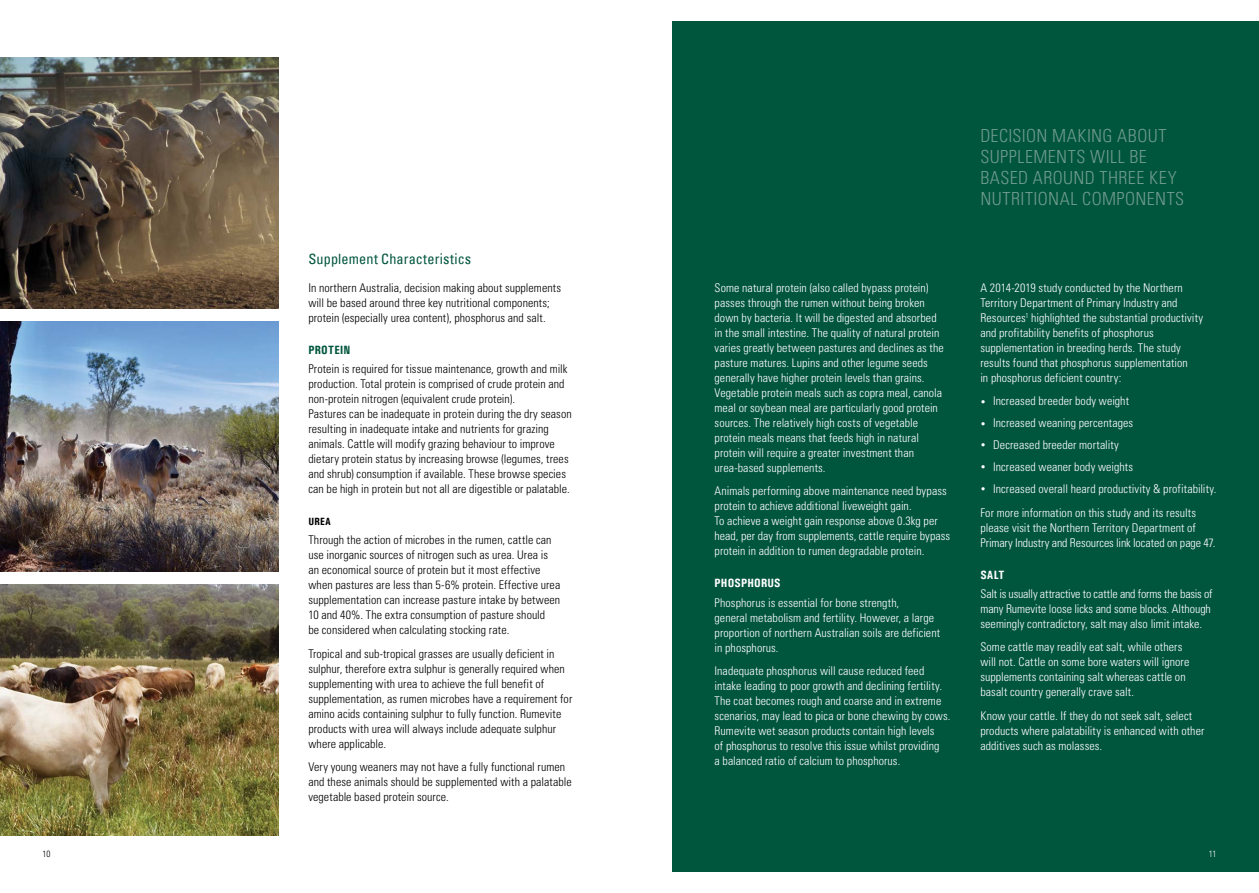
<style>
.page{position:relative;width:1259px;height:893px;background:#fff}
.page>*{position:absolute;margin:0;border:0;box-sizing:border-box;transform-origin:0 0}
.t1{font:300 condensed 18px/21px "Univers";letter-spacing:.025em;color:#6f9b8b}
.t2{font:condensed 14.25px "Univers";letter-spacing:.01em;color:#00553d}
.t3{font:300 condensed 12px/15px "Univers";letter-spacing:.005em;color:#fff}
.t4{font:300 condensed 12px/15px "Univers";letter-spacing:.005em;color:#000}
.t5{font:700 12px "Univers Condensed";letter-spacing:.015em;color:#fff}
.t6{font:700 12px "Univers Condensed";letter-spacing:.02em;color:#00553d}
.t7{font:700 10.5px "Univers Condensed";color:#000}
.t8{font:300 condensed 9px "Univers";color:#000}
.t9{font:300 condensed 9px "Univers";color:#fff}
.s1{font-size:9px}
</style>
<div class="page">
<div style="left:672px;top:21px;width:587px;height:851px;background:#00553d"></div>
<img style="left:0;top:58px;width:279px;height:250px">
<img style="left:0;top:585px;width:279px;height:250px">
<img style="left:0;top:321px;width:279px;height:251px">
<p class="t2" style="left:308px;top:250px;width:164px">Supplement Characteristics</p>
<p class="t4" style="left:308px;top:280px;width:254px">In northern Australia, decision making about supplements will be based around three key nutritional components; protein (especially urea content), phosphorus and salt.</p>
<p class="t6" style="left:308px;top:342px;width:43px">PROTEIN</p>
<p class="t4" style="left:308px;top:361px;width:265px">Protein is required for tissue maintenance, growth and milk production. Total protein is comprised of crude protein and non-protein nitrogen (equivalent crude protein).<br>Pastures can be inadequate in protein during the dry season resulting in inadequate intake and nutrients for grazing animals. Cattle will modify grazing behaviour to improve dietary protein status by increasing browse (legumes, trees and shrub) consumption if available. These browse species can be high in protein but not all are digestible or palatable.</p>
<p class="t7" style="left:308px;top:515px;width:24px">UREA</p>
<p class="t4" style="left:308px;top:532px;width:253px">Through the action of microbes in the rumen, cattle can use inorganic sources of nitrogen such as urea. Urea is an economical source of protein but it most effective when pastures are less than 5-6% protein. Effective urea supplementation can increase pasture intake by between 10 and 40%. The extra consumption of pasture should<br>be considered when calculating stocking rate.</p>
<p class="t4" style="left:308px;top:646px;width:265px">Tropical and sub-tropical grasses are usually deficient in sulphur, therefore extra sulphur is generally required when supplementing with urea to achieve the full benefit of supplementation, as rumen microbes have a requirement for amino acids containing sulphur to fully function. Rumevite products with urea will always include adequate sulphur where applicable.</p>
<p class="t4" style="left:308px;top:759px;width:265px">Very young weaners may not have a fully functional rumen and these animals should be supplemented with a palatable vegetable based protein source.</p>
<h1 class="t1" style="left:980px;top:125px;width:205px">DECISION MAKING ABOUT<br>SUPPLEMENTS WILL BE<br>BASED AROUND THREE KEY<br>NUTRITIONAL COMPONENTS</h1>
<p class="t3" style="left:714px;top:280px;width:231px">Some natural protein (also called bypass protein) passes through the rumen without being broken down by bacteria. It will be digested and absorbed in the small intestine. The quality of natural protein varies greatly between pastures and declines as the pasture matures. Lupins and other legume seeds generally have higher protein levels than grains.<br>Vegetable protein meals such as copra meal, canola meal or soybean meal are particularly good protein sources. The relatively high costs of vegetable protein meals means that feeds high in natural protein will require a greater investment than urea-based supplements.</p>
<p class="t3" style="left:714px;top:484px;width:237px">Animals performing above maintenance need bypass protein to achieve additional liveweight gain.<br>To achieve a weight gain response above 0.3kg per head, per day from supplements, cattle require bypass protein in addition to rumen degradable protein.</p>
<p class="t5" style="left:714px;top:576px;width:68px">PHOSPHORUS</p>
<p class="t3" style="left:714px;top:595px;width:227px">Phosphorus is essential for bone strength,<br>general metabolism and fertility. However, a large proportion of northern Australian soils are deficient in phosphorus.</p>
<p class="t3" style="left:714px;top:663px;width:237px">Inadequate phosphorus will cause reduced feed intake leading to poor growth and declining fertility.<br>The coat becomes rough and coarse and in extreme scenarios, may lead to pica or bone chewing by cows.<br>Rumevite wet season products contain high levels<br>of phosphorus to resolve this issue whilst providing<br>a balanced ratio of calcium to phosphorus.</p>
<p class="t3" style="left:980px;top:280px;width:224px">A 2014-2019 study conducted by the Northern Territory Department of Primary Industry and Resources<sup>1</sup> highlighted the substantial productivity and profitability benefits of phosphorus supplementation in breeding herds. The study results found that phosphorus supplementation<br>in phosphorus deficient country:</p>
<p class="t3" style="left:980px;top:394px;width:150px"><span class="s1">•</span> Increased breeder body weight</p>
<p class="t3" style="left:980px;top:415px;width:154px"><span class="s1">•</span> Increased weaning percentages</p>
<p class="t3" style="left:980px;top:437px;width:140px"><span class="s1">•</span> Decreased breeder mortality</p>
<p class="t3" style="left:980px;top:459px;width:154px"><span class="s1">•</span> Increased weaner body weights</p>
<p class="t3" style="left:980px;top:477px;width:237px;line-height:23.5px"><span class="s1">•</span> Increased overall heard productivity &amp; profitability.<br>For more information on this study and its results</p>
<p class="t3" style="left:980px;top:520px;width:236px">please visit the Northern Territory Department of<br>Primary Industry and Resources link located on page 47.</p>
<p class="t5" style="left:980px;top:567px;width:26px">SALT</p>
<p class="t3" style="left:980px;top:586px;width:234px">Salt is usually attractive to cattle and forms the basis of many Rumevite loose licks and some blocks. Although seemingly contradictory, salt may also limit intake.</p>
<p class="t3" style="left:980px;top:640px;width:210px">Some cattle may readily eat salt, while others will not. Cattle on some bore waters will ignore supplements containing salt whereas cattle on basalt country generally crave salt.</p>
<p class="t3" style="left:980px;top:708px;width:225px">Know your cattle. If they do not seek salt, select products where palatability is enhanced with other additives such as molasses.</p>
<p class="t8" style="left:43px;top:848px;width:9px">10</p>
<p class="t9" style="left:1208px;top:848px;width:9px">11</p>
</div>
